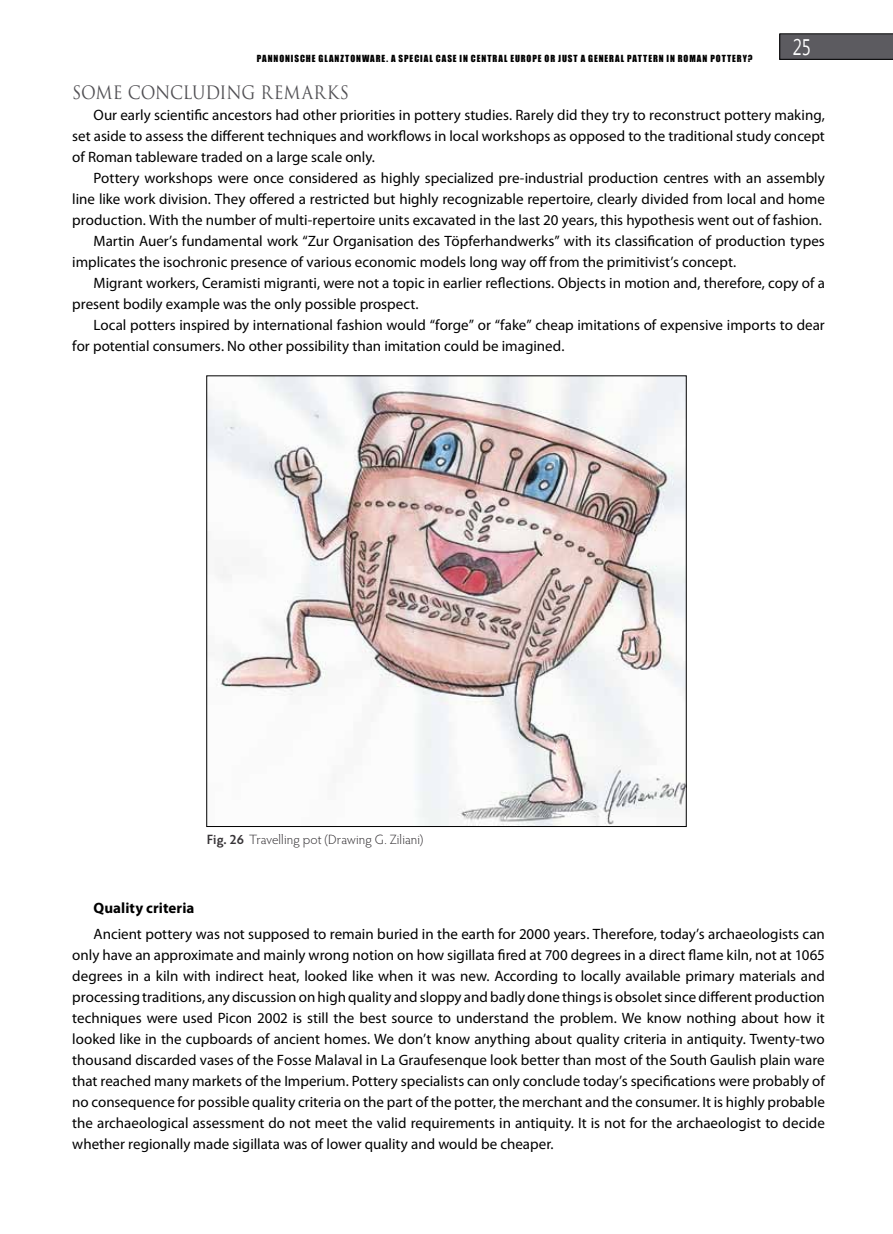
<style>
.page{position:relative;width:893px;height:1234px;background:#fff}
.page>*{position:absolute;margin:0;border:0;box-sizing:border-box;transform-origin:0 0}
.t1{font:22.5px "Microsoft New Tai Lue";color:#fff;scale:.75 1}
.t2{font:18px "Trajan Pro";color:#504f53;scale:.9 1}
.t3{font:15px/21px "Myriad Pro";color:#000;text-align:justify}
.t4{font:700 15px "Myriad Pro";letter-spacing:.005em;color:#000}
.t5{font:300 13.5px "Hypatia Sans Pro";letter-spacing:.005em;color:#373437}
.t6{font:9px "Impact";letter-spacing:.105em;color:#000}
.s1{font-weight:600}
</style>
<div class="page">
<svg style="left:780px;top:34px;width:113px;height:25px;background:#59595d"></svg>
<img style="left:209px;top:377px;width:475px;height:447px">
<p class="t6" style="left:257px;top:52px;width:497px">PANNONISCHE GLANZTONWARE. A SPECIAL CASE IN CENTRAL EUROPE OR JUST A GENERAL PATTERN IN ROMAN POTTERY?</p>
<h1 class="t1" style="left:793px;top:34px;width:26px">25</h1>
<p class="t2" style="left:72px;top:81px;width:26px">SOME</p>
<p class="t2" style="left:128px;top:81px;width:15px">CONCLUDING</p>
<p class="t2" style="left:261px;top:81px;width:15px">REMARKS</p>
<p class="t3" style="left:72px;top:104px;width:754px;text-indent:21px">Our early scientific ancestors had other priorities in pottery studies. Rarely did they try to reconstruct pottery making, set aside to assess the different techniques and workflows in local workshops as opposed to the traditional study concept of Roman tableware traded on a large scale only.</p>
<p class="t3" style="left:94px;top:167px;width:733px">Pottery workshops were once considered as highly specialized pre-industrial production centres with an assembly</p>
<p class="t3" style="left:72px;top:188px;width:754px">line like work division. They offered a restricted but highly recognizable repertoire, clearly divided from local and home</p>
<p class="t3" style="left:72px;top:209px;width:751px">production. With the number of multi-repertoire units excavated in the last 20 years, this hypothesis went out of fashion.</p>
<p class="t3" style="left:94px;top:230px;width:733px">Martin Auer’s fundamental work “Zur Organisation des Töpferhandwerks” with its classification of production types</p>
<p class="t3" style="left:72px;top:251px;width:665px">implicates the isochronic presence of various economic models long way off from the primitivist’s concept.</p>
<p class="t3" style="left:94px;top:272px;width:733px">Migrant workers, Ceramisti migranti, were not a topic in earlier reflections. Objects in motion and, therefore, copy of a</p>
<p class="t3" style="left:72px;top:293px;width:348px">present bodily example was the only possible prospect.</p>
<p class="t3" style="left:94px;top:314px;width:733px">Local potters inspired by international fashion would “forge” or “fake” cheap imitations of expensive imports to dear</p>
<p class="t3" style="left:72px;top:335px;width:494px">for potential consumers. No other possibility than imitation could be imagined.</p>
<p class="t5" style="left:207px;top:830px;width:218px"><span class="s1">Fig. 26</span> Travelling pot (Drawing G. Ziliani)</p>
<p class="t4" style="left:94px;top:898px;width:102px">Quality criteria</p>
<p class="t3" style="left:72px;top:922px;width:754px;text-indent:21px">Ancient pottery was not supposed to remain buried in the earth for 2000 years. Therefore, today’s archaeologists can only have an approximate and mainly wrong notion on how sigillata fired at 700 degrees in a direct flame kiln, not at 1065 degrees in a kiln with indirect heat, looked like when it was new. According to locally available primary materials and processing traditions, any discussion on high quality and sloppy and badly done things is obsolet since different production techniques were used Picon 2002 is still the best source to understand the problem. We know nothing about how it looked like in the cupboards of ancient homes. We don’t know anything about quality criteria in antiquity. Twenty-two thousand discarded vases of the Fosse Malaval in La Graufesenque look better than most of the South Gaulish plain ware that reached many markets of the Imperium. Pottery specialists can only conclude today’s specifications were probably of no consequence for possible quality criteria on the part of the potter, the merchant and the consumer. It is highly probable the archaeological assessment do not meet the valid requirements in antiquity. It is not for the archaeologist to decide whether regionally made sigillata was of lower quality and would be cheaper.</p>
</div>
